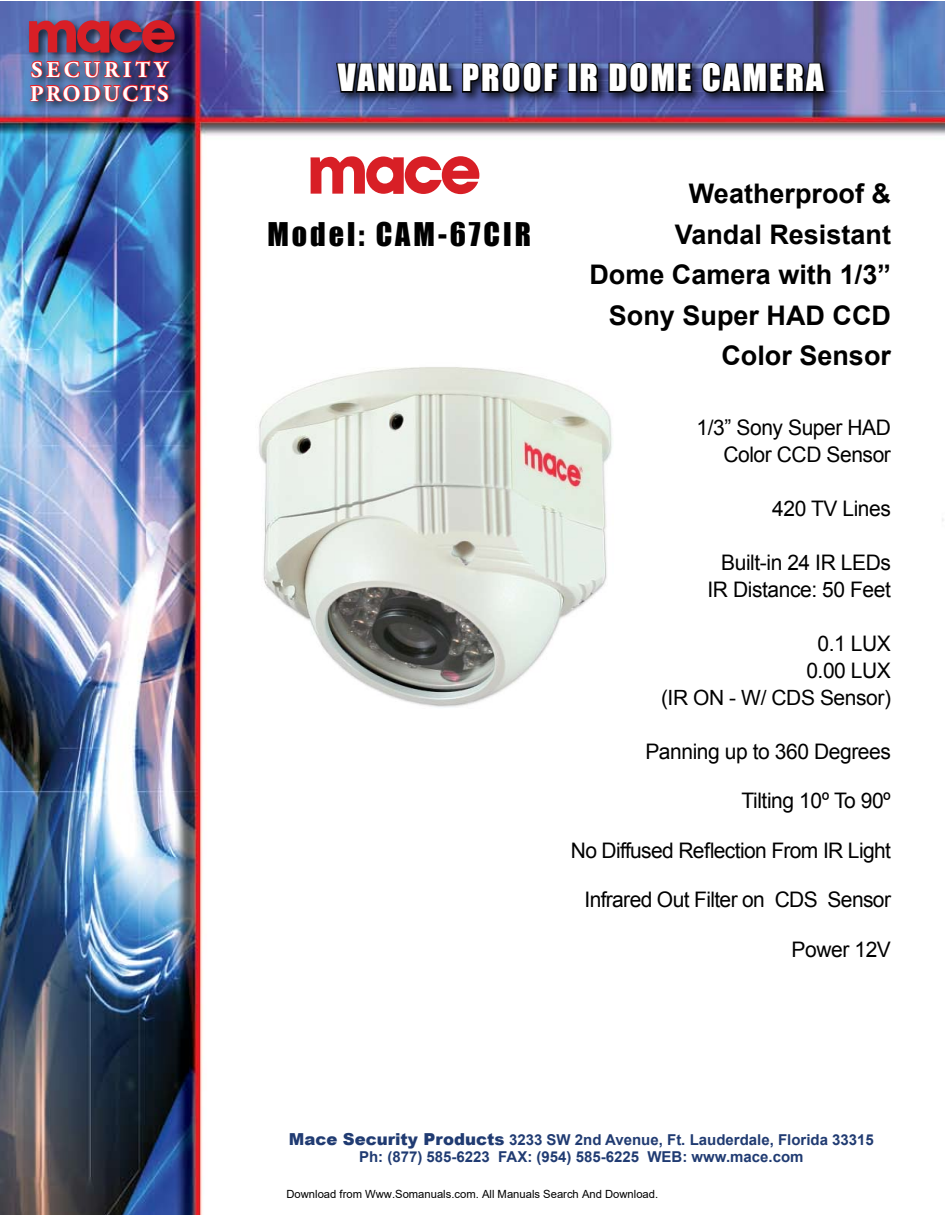
<style>
.page{position:relative;width:945px;height:1215px;background:#fff}
.page>*{position:absolute;margin:0;border:0;box-sizing:border-box;transform-origin:0 0}
.t1{font:34.5px "Impact";letter-spacing:.06em;color:#fff}
.t2{font:30px "Impact";letter-spacing:.1em;color:#000}
.t3{font:700 27px/40.5px "Arial";color:#000;text-align:right}
.t4{font:700 22.5px/24px "Adobe Garamond Pro";letter-spacing:.145em;color:#fff}
.t5{font:21.45px/27px "Arial";letter-spacing:-.02em;color:#000;text-align:right}
.t6{font:21px "Arial";letter-spacing:-.02em;color:#000}
.t7{font:700 15px/16.5px "Arial";color:#203b72;text-align:center}
.t8{font:11.25px "Arial";color:#000}
.s1{font-size:21.45px}
.s2{font-weight:900;font-size:16.5px}
</style>
<div class="page">
<img style="left:0;top:2px;width:945px;height:1213px">
<svg style="left:310px;top:156px;width:169px;height:38px"></svg>
<div style="left:24px;top:15px;width:164px;height:51px;background:#000;opacity:.75"></div>
<img style="left:29px;top:20px;width:146px;height:33px">
<div style="left:26px;top:55px;width:156px;height:60px;background:#000;opacity:.75"></div>
<img style="left:29px;top:60px;width:141px;height:43px">
<div style="left:332px;top:57px;width:507px;height:50px;background:#000;opacity:.75"></div>
<svg style="left:335px;top:46px;width:119px;height:73px;background:#3b426e"></svg>
<svg style="left:461px;top:60px;width:99px;height:35px;background:#1d2239"></svg>
<div style="left:568px;top:63px;width:9px;height:30px;border:3px solid #000"></div>
<svg style="left:578px;top:61px;width:22px;height:33px"></svg>
<svg style="left:607px;top:35px;width:86px;height:61px;background:#313764"></svg>
<svg style="left:700px;top:35px;width:127px;height:61px;background:#2f3460"></svg>
<img style="left:239px;top:356px;width:395px;height:367px">
<p class="t4" style="left:30px;top:58px;width:140px">SECURITY<br>PRODUCTS</p>
<h1 class="t1" style="left:338px;top:51px;width:487px">VANDAL PROOF IR DOME CAMERA</h1>
<h2 class="t2" style="left:267px;top:211px;width:265px">Model: CAM-67CIR</h2>
<p class="t3" style="left:589px;top:174px;width:303px">Weatherproof &amp;<br>Vandal Resistant<br>Dome Camera with 1/3”<br>Sony Super HAD CCD<br>Color Sensor</p>
<p class="t5" style="left:697px;top:414px;width:196px">1/3” Sony Super HAD<br>Color CCD Sensor</p>
<p class="t5" style="left:772px;top:495px;width:120px">420 TV Lines</p>
<p class="t5" style="left:708px;top:549px;width:185px">Built-in 24 IR LEDs<br>IR Distance: 50 Feet</p>
<p class="t5" style="left:806px;top:630px;width:86px;text-align:center">0.1 LUX<br>0.00 LUX</p>
<p class="t6" style="left:661px;top:684px;width:231px"><span class="s1">(</span>IR ON - W/ CDS Sensor)</p>
<p class="t5" style="left:645px;top:738px;width:247px">Panning up to 360 Degrees</p>
<p class="t5" style="left:742px;top:787px;width:151px">Tilting 10º To 90º</p>
<p class="t5" style="left:571px;top:837px;width:322px">No Diffused Reflection From IR Light</p>
<p class="t5" style="left:584px;top:886px;width:308px">Infrared Out Filter on CDS Sensor</p>
<p class="t5" style="left:792px;top:936px;width:101px">Power 12V</p>
<p class="t7" style="left:289px;top:1132px;width:587px"><span class="s2">Mace Security Products</span> 3233 SW 2nd Avenue, Ft. Lauderdale, Florida 33315<br>Ph: (877) 585-6223 FAX: (954) 585-6225 WEB: www.mace.com</p>
<p class="t8" style="left:286px;top:1187px;width:373px">Download from Www.Somanuals.com. All Manuals Search And Download.</p>
</div>
